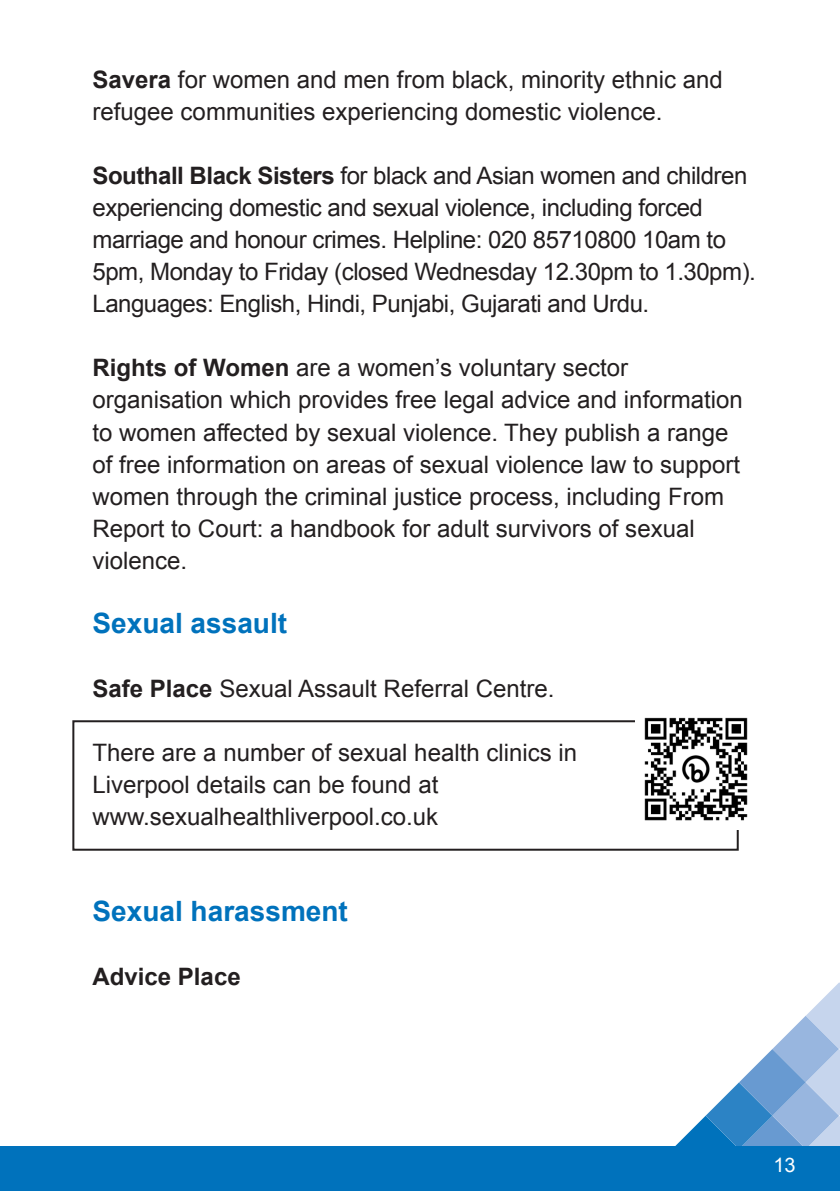
<style>
.page{position:relative;width:840px;height:1191px;background:#fff}
.page>*{position:absolute;margin:0;border:0;box-sizing:border-box;transform-origin:0 0}
.t1{font:700 28px "Arial";color:#0072bc}
.t2{font:24px/32px "Arial";color:#231f20}
.t3{font:24px/32px "Arial";letter-spacing:-.02em;color:#231f20}
.t4{font:700 24px "Arial";color:#231f20}
.t5{font:20px "Arial";color:#fff}
.s1{font-weight:700}
</style>
<div class="page">
<svg style="left:675px;top:983px;width:164px;height:163px"></svg>
<div style="left:0;top:1146px;width:839px;height:45px;background:#0072bc"></div>
<div style="left:72px;top:720px;width:666px;height:130px;border:2px solid #231f20"></div>
<img style="left:635px;top:717px;width:113px;height:112px">
<p class="t2" style="left:92px;top:64px;width:631px"><span class="s1">Savera</span> for women and men from black, minority ethnic and refugee communities experiencing domestic violence.</p>
<p class="t3" style="left:92px;top:160px;width:664px"><span class="s1">Southall Black Sisters</span> for black and Asian women and children experiencing domestic and sexual violence, including forced marriage and honour crimes. Helpline: 020 85710800 10am to 5pm, Monday to Friday (closed Wednesday 12.30pm to 1.30pm).<br>Languages: English, Hindi, Punjabi, Gujarati and Urdu.</p>
<p class="t2" style="left:92px;top:352px;width:651px"><span class="s1">Rights of Women</span> are a women’s voluntary sector organisation which provides free legal advice and information to women affected by sexual violence. They publish a range of free information on areas of sexual violence law to support women through the criminal justice process, including From Report to Court: a handbook for adult survivors of sexual violence.</p>
<p class="t1" style="left:92px;top:604px;width:196px">Sexual assault</p>
<p class="t2" style="left:92px;top:672px;width:463px"><span class="s1">Safe Place</span> Sexual Assault Referral Centre.</p>
<p class="t2" style="left:92px;top:736px;width:486px">There are a number of sexual health clinics in<br>Liverpool details can be found at www.sexualhealthliverpool.co.uk</p>
<p class="t1" style="left:92px;top:892px;width:257px">Sexual harassment</p>
<p class="t4" style="left:92px;top:960px;width:150px">Advice Place</p>
<p class="t5" style="left:773px;top:1152px;width:24px">13</p>
</div>
